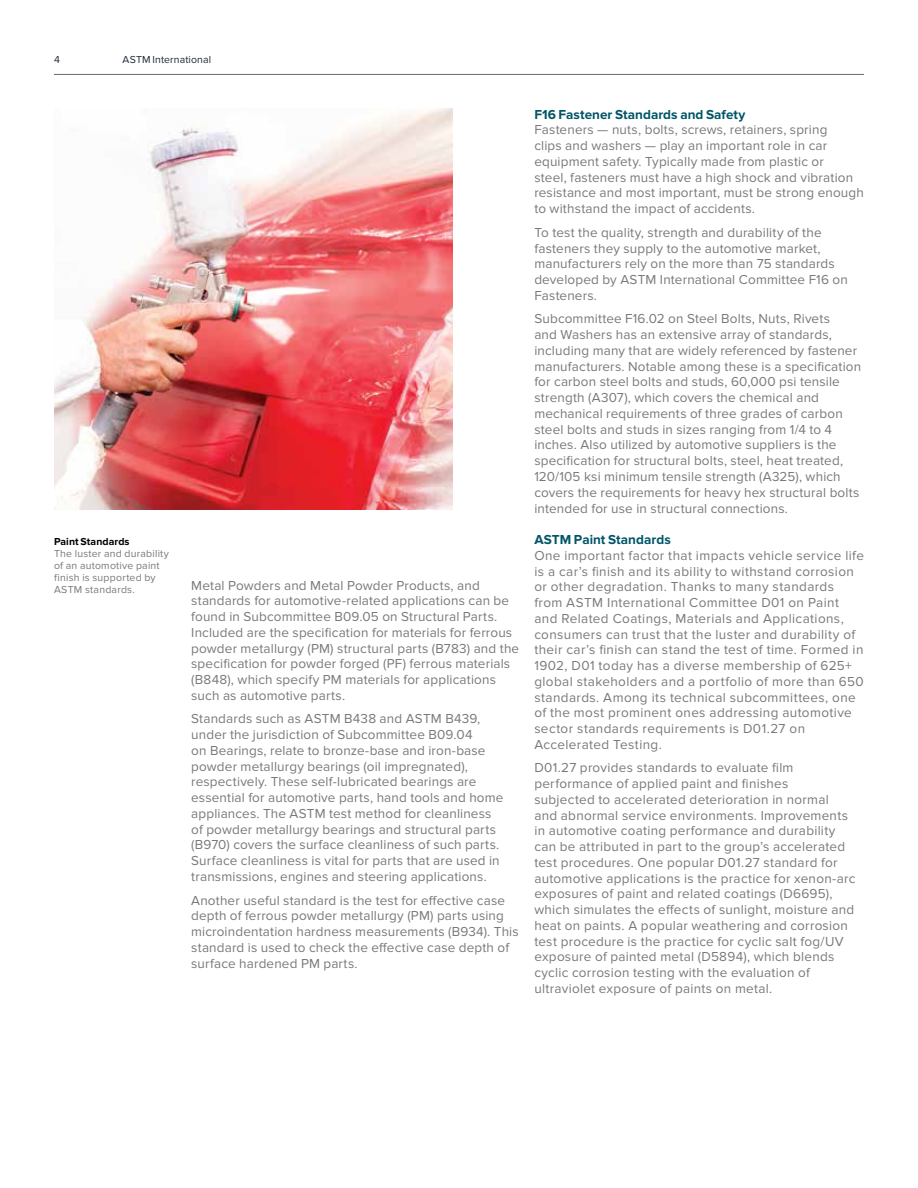
<style>
.page{position:relative;width:918px;height:1188px;background:#fff}
.page>*{position:absolute;margin:0;border:0;box-sizing:border-box;transform-origin:0 0}
.t1{font:13.5px/15.8px "Proxima Nova";letter-spacing:.015em;color:#77797b}
.t2{font:700 13.5px "Proxima Nova";letter-spacing:.005em;color:#005568}
.t3{font:10.5px/12px "Proxima Nova";letter-spacing:.02em;color:#77797b}
.t4{font:10.5px "Proxima Nova";letter-spacing:.01em;color:#1c2b39}
.t5{font:700 10.5px "Proxima Nova";letter-spacing:.005em;color:#000}
</style>
<div class="page">
<img style="left:54px;top:108px;width:398px;height:402px">
<hr style="left:54px;top:74px;width:810px;height:1px;background:#696a6d">
<p class="t4" style="left:54px;top:53px;width:7px">4</p>
<p class="t4" style="left:123px;top:53px;width:90px">ASTM International</p>
<p class="t5" style="left:54px;top:536px;width:77px">Paint Standards</p>
<p class="t3" style="left:54px;top:548px;width:117px">The luster and durability of an automotive paint finish is supported by<br>ASTM standards.</p>
<p class="t1" style="left:191px;top:577px;width:329px">Metal Powders and Metal Powder Products, and standards for automotive-related applications can be found in Subcommittee B09.05 on Structural Parts.<br>Included are the specification for materials for ferrous powder metallurgy (PM) structural parts (B783) and the specification for powder forged (PF) ferrous materials (B848), which specify PM materials for applications such as automotive parts.</p>
<p class="t1" style="left:191px;top:711px;width:314px">Standards such as ASTM B438 and ASTM B439, under the jurisdiction of Subcommittee B09.04<br>on Bearings, relate to bronze-base and iron-base powder metallurgy bearings (oil impregnated), respectively. These self-lubricated bearings are essential for automotive parts, hand tools and home appliances. The ASTM test method for cleanliness of powder metallurgy bearings and structural parts (B970) covers the surface cleanliness of such parts.<br>Surface cleanliness is vital for parts that are used in transmissions, engines and steering applications.</p>
<p class="t1" style="left:191px;top:892px;width:329px">Another useful standard is the test for effective case depth of ferrous powder metallurgy (PM) parts using microindentation hardness measurements (B934). This standard is used to check the effective case depth of surface hardened PM parts.</p>
<p class="t2" style="left:534px;top:106px;width:213px">F16 Fastener Standards and Safety</p>
<p class="t1" style="left:534px;top:122px;width:331px">Fasteners — nuts, bolts, screws, retainers, spring<br>clips and washers — play an important role in car equipment safety. Typically made from plastic or<br>steel, fasteners must have a high shock and vibration resistance and most important, must be strong enough to withstand the impact of accidents.</p>
<p class="t1" style="left:534px;top:225px;width:315px">To test the quality, strength and durability of the fasteners they supply to the automotive market, manufacturers rely on the more than 75 standards developed by ASTM International Committee F16 on Fasteners.</p>
<p class="t1" style="left:534px;top:311px;width:328px">Subcommittee F16.02 on Steel Bolts, Nuts, Rivets<br>and Washers has an extensive array of standards, including many that are widely referenced by fastener manufacturers. Notable among these is a specification for carbon steel bolts and studs, 60,000 psi tensile strength (A307), which covers the chemical and mechanical requirements of three grades of carbon steel bolts and studs in sizes ranging from 1/4 to 4 inches. Also utilized by automotive suppliers is the specification for structural bolts, steel, heat treated, 120/105 ksi minimum tensile strength (A325), which covers the requirements for heavy hex structural bolts intended for use in structural connections.</p>
<p class="t2" style="left:534px;top:532px;width:138px">ASTM Paint Standards</p>
<p class="t1" style="left:534px;top:548px;width:331px">One important factor that impacts vehicle service life is a car’s finish and its ability to withstand corrosion or other degradation. Thanks to many standards from ASTM International Committee D01 on Paint and Related Coatings, Materials and Applications, consumers can trust that the luster and durability of their car’s finish can stand the test of time. Formed in 1902, D01 today has a diverse membership of 625+ global stakeholders and a portfolio of more than 650 standards. Among its technical subcommittees, one of the most prominent ones addressing automotive sector standards requirements is D01.27 on Accelerated Testing.</p>
<p class="t1" style="left:534px;top:760px;width:323px">D01.27 provides standards to evaluate film performance of applied paint and finishes<br>subjected to accelerated deterioration in normal<br>and abnormal service environments. Improvements in automotive coating performance and durability can be attributed in part to the group’s accelerated test procedures. One popular D01.27 standard for automotive applications is the practice for xenon-arc exposures of paint and related coatings (D6695), which simulates the effects of sunlight, moisture and heat on paints. A popular weathering and corrosion test procedure is the practice for cyclic salt fog/UV exposure of painted metal (D5894), which blends cyclic corrosion testing with the evaluation of ultraviolet exposure of paints on metal.</p>
</div>
